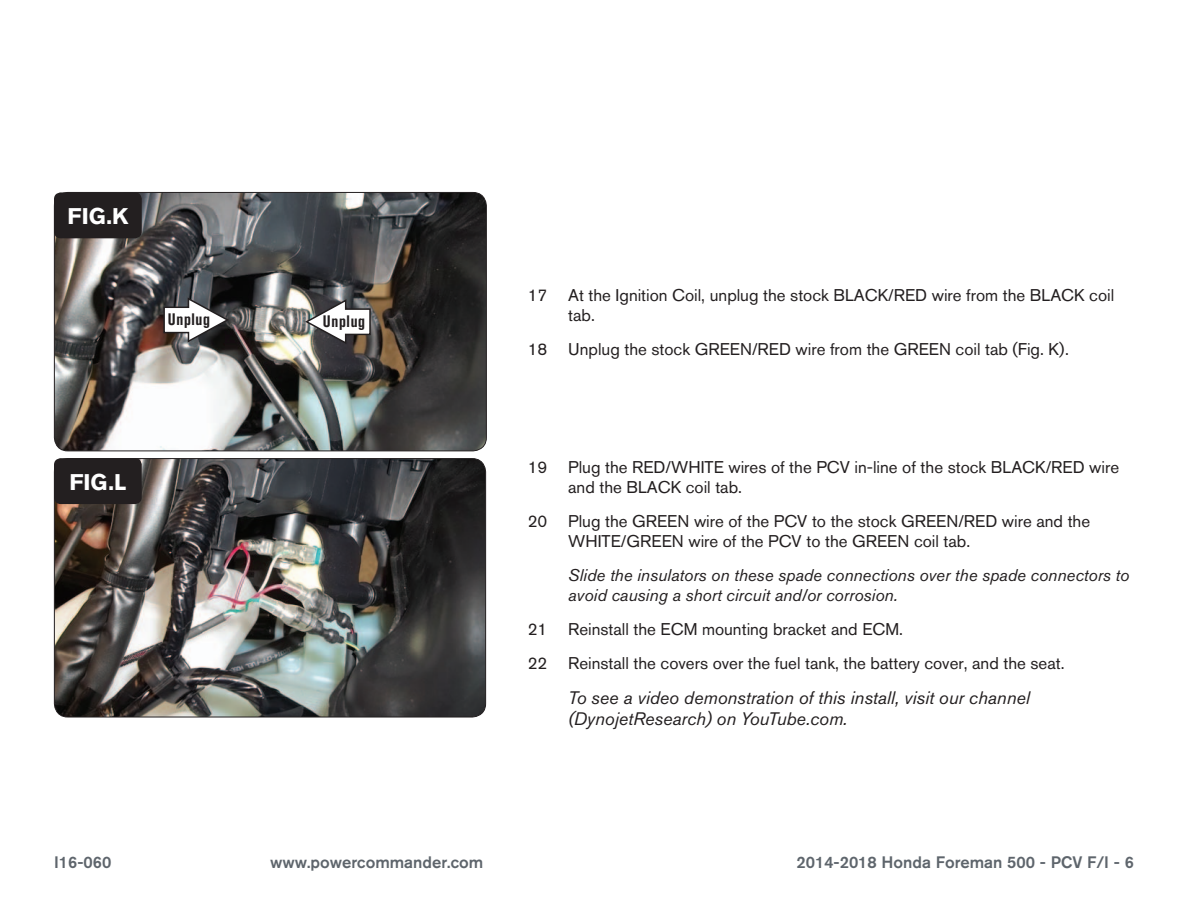
<style>
.page{position:relative;width:1188px;height:918px;background:#fff}
.page>*{position:absolute;margin:0;border:0;box-sizing:border-box;transform-origin:0 0}
.t1{font:700 22.5px "Akzidenz Grotesk BQ";color:#fff}
.Bodycopy{font:italic 18px/21.6px "Akzidenz Grotesk BQ";color:#231f20}
.Bodycopy-2{font:16.8px/20.2px "Akzidenz Grotesk BQ";color:#231f20}
.Bodycopy-3{font:italic 16.8px/20.2px "Akzidenz Grotesk BQ";color:#231f20}
.t2{font:500 16.5px "Akzidenz Grotesk BQ";color:#5e656c}
.Callouts{font:700 condensed 16.5px "Akzidenz Grotesk BQ";letter-spacing:.04em;color:#231f20}
</style>
<div class="page">
<img style="left:54px;top:192px;width:432px;height:259px">
<div style="left:54px;top:192px;width:433px;height:259px;border:1px solid #231f20;border-radius:14px"></div>
<img style="left:54px;top:459px;width:432px;height:258px">
<div style="left:54px;top:458px;width:432px;height:259px;border:1px solid #231f20;border-radius:14px"></div>
<div style="left:54px;top:192px;width:88px;height:46px;background:#231f20;border-radius:7px"></div>
<div style="left:54px;top:458px;width:88px;height:46px;background:#231f20;border-radius:7px"></div>
<svg style="left:304px;top:298px;width:68px;height:47px"></svg>
<svg style="left:163px;top:296px;width:68px;height:47px"></svg>
<p class="t1" style="left:68px;top:203px;width:62px">FIG.K</p>
<p class="Callouts" style="left:168px;top:310px;width:44px">Unplug</p>
<p class="Callouts" style="left:323px;top:312px;width:44px">Unplug</p>
<p class="t1" style="left:70px;top:469px;width:58px">FIG.L</p>
<p class="Bodycopy-2" style="left:568px;top:285px;width:548px;text-indent:-40px">17 At the Ignition Coil, unplug the stock BLACK/RED wire from the BLACK coil tab.</p>
<p class="Bodycopy-2" style="left:528px;top:339px;width:543px">18 Unplug the stock GREEN/RED wire from the GREEN coil tab (Fig. K).</p>
<p class="Bodycopy-2" style="left:568px;top:457px;width:553px;text-indent:-40px">19 Plug the RED/WHITE wires of the PCV in-line of the stock BLACK/RED wire and the BLACK coil tab.</p>
<p class="Bodycopy-2" style="left:568px;top:511px;width:524px;text-indent:-40px">20 Plug the GREEN wire of the PCV to the stock GREEN/RED wire and the<br>WHITE/GREEN wire of the PCV to the GREEN coil tab.</p>
<p class="Bodycopy-3" style="left:568px;top:565px;width:563px">Slide the insulators on these spade connections over the spade connectors to avoid causing a short circuit and/or corrosion.</p>
<p class="Bodycopy-2" style="left:528px;top:619px;width:377px">21 Reinstall the ECM mounting bracket and ECM.</p>
<p class="Bodycopy-2" style="left:528px;top:653px;width:539px">22 Reinstall the covers over the fuel tank, the battery cover, and the seat.</p>
<p class="Bodycopy" style="left:568px;top:687px;width:463px">To see a video demonstration of this install, visit our channel (DynojetResearch) on YouTube.com.</p>
<p class="t2" style="left:54px;top:852px;width:59px">I16-060</p>
<p class="t2" style="left:270px;top:852px;width:215px">www.powercommander.com</p>
<p class="t2" style="left:797px;top:852px;width:339px">2014-2018 Honda Foreman 500 - PCV F/I - 6</p>
</div>
